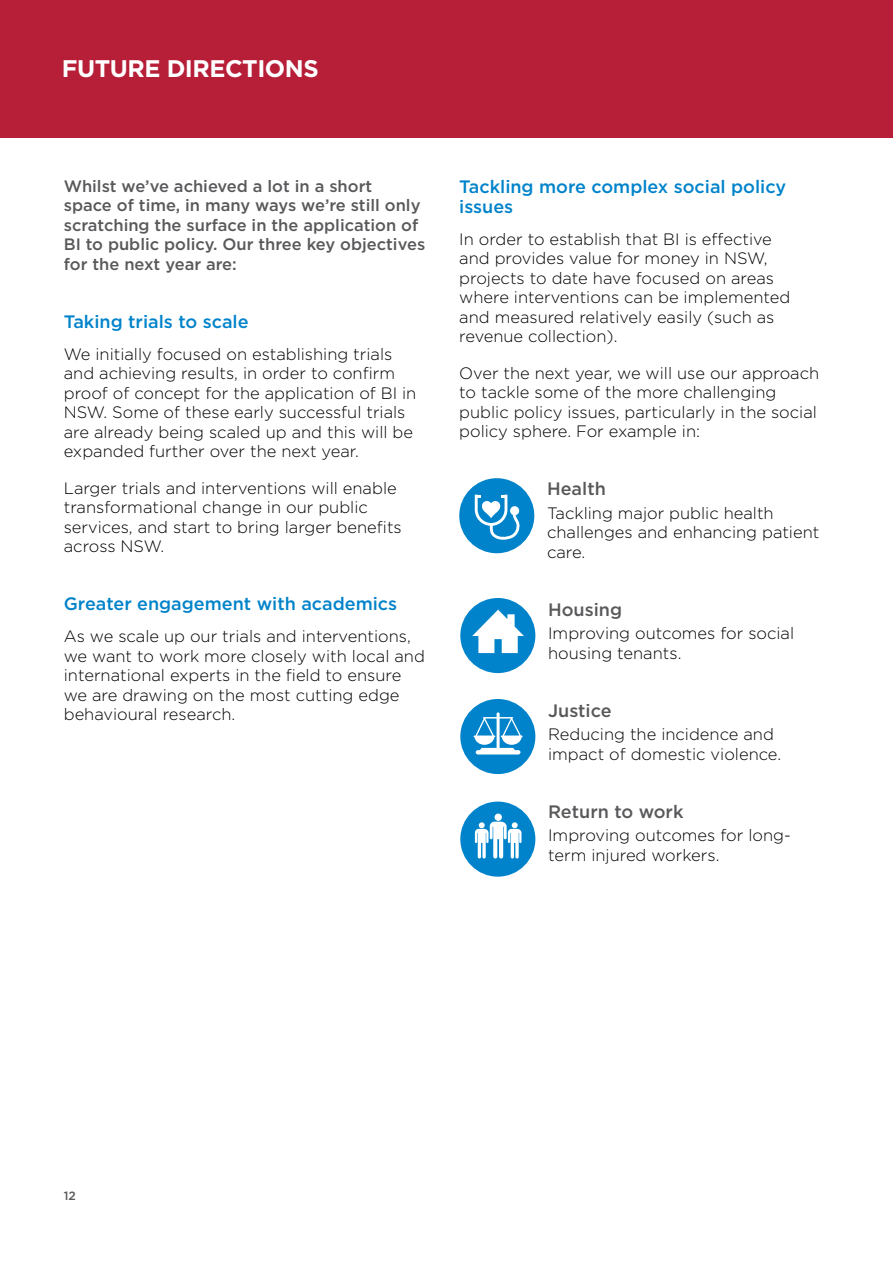
<style>
.page{position:relative;width:893px;height:1263px;background:#fff}
.page>*{position:absolute;margin:0;border:0;box-sizing:border-box;transform-origin:0 0}
.t1{font:700 24px "Gotham";letter-spacing:-.02em;color:#fff}
.t2{font:500 18px/19.5px "Gotham";color:#0083ca}
.t3{font:500 18px "Gotham";color:#59595c}
.t4{font:300 16.5px/19.5px "Gotham";color:#000}
.t5{font:500 16.5px/19.5px "Gotham";color:#59595c}
.t6{font:500 12px "Gotham";color:#59595c}
</style>
<div class="page">
<div style="left:0;top:0;width:893px;height:138px;background:#b71f38"></div>
<div style="left:460px;top:699px;width:75px;height:75px;background:#0083ca;border-radius:50%"></div>
<svg style="left:474px;top:712px;width:49px;height:42px"></svg>
<div style="left:460px;top:801px;width:75px;height:76px;background:#0083ca;border-radius:50%"></div>
<div style="left:495px;top:813px;width:7px;height:8px;background:#fff;border-radius:50%"></div>
<svg style="left:475px;top:822px;width:46px;height:36px"></svg>
<div style="left:459px;top:478px;width:75px;height:75px;background:#0083ca;border-radius:50%"></div>
<svg style="left:475px;top:495px;width:45px;height:45px"></svg>
<div style="left:460px;top:598px;width:75px;height:75px;background:#0083ca;border-radius:50%"></div>
<svg style="left:472px;top:610px;width:52px;height:43px"></svg>
<h1 class="t1" style="left:62px;top:53px;width:258px">FUTURE DIRECTIONS</h1>
<p class="t5" style="left:64px;top:176px;width:363px">Whilst we’ve achieved a lot in a short<br>space of time, in many ways we’re still only scratching the surface in the application of BI to public policy. Our three key objectives for the next year are:</p>
<p class="t2" style="left:64px;top:311px;width:186px">Taking trials to scale</p>
<p class="t4" style="left:64px;top:344px;width:354px">We initially focused on establishing trials and achieving results, in order to confirm proof of concept for the application of BI in NSW. Some of these early successful trials are already being scaled up and this will be expanded further over the next year.</p>
<p class="t4" style="left:64px;top:478px;width:339px">Larger trials and interventions will enable transformational change in our public services, and start to bring larger benefits across NSW.</p>
<p class="t2" style="left:64px;top:594px;width:335px">Greater engagement with academics</p>
<p class="t4" style="left:64px;top:626px;width:363px">As we scale up our trials and interventions, we want to work more closely with local and international experts in the field to ensure we are drawing on the most cutting edge behavioural research.</p>
<p class="t2" style="left:459px;top:177px;width:329px">Tackling more complex social policy issues</p>
<p class="t4" style="left:459px;top:229px;width:333px">In order to establish that BI is effective and provides value for money in NSW, projects to date have focused on areas where interventions can be implemented and measured relatively easily (such as revenue collection).</p>
<p class="t4" style="left:459px;top:363px;width:361px">Over the next year, we will use our approach to tackle some of the more challenging public policy issues, particularly in the social policy sphere. For example in:</p>
<p class="t3" style="left:547px;top:477px;width:60px">Health</p>
<p class="t4" style="left:547px;top:503px;width:274px">Tackling major public health challenges and enhancing patient care.</p>
<p class="t3" style="left:548px;top:597px;width:76px">Housing</p>
<p class="t4" style="left:548px;top:623px;width:248px">Improving outcomes for social housing tenants.</p>
<p class="t3" style="left:548px;top:698px;width:65px">Justice</p>
<p class="t4" style="left:548px;top:724px;width:235px">Reducing the incidence and impact of domestic violence.</p>
<p class="t3" style="left:548px;top:799px;width:137px">Return to work</p>
<p class="t4" style="left:548px;top:825px;width:244px">Improving outcomes for long&shy;term injured workers.</p>
<p class="t6" style="left:64px;top:1188px;width:14px">12</p>
</div>
